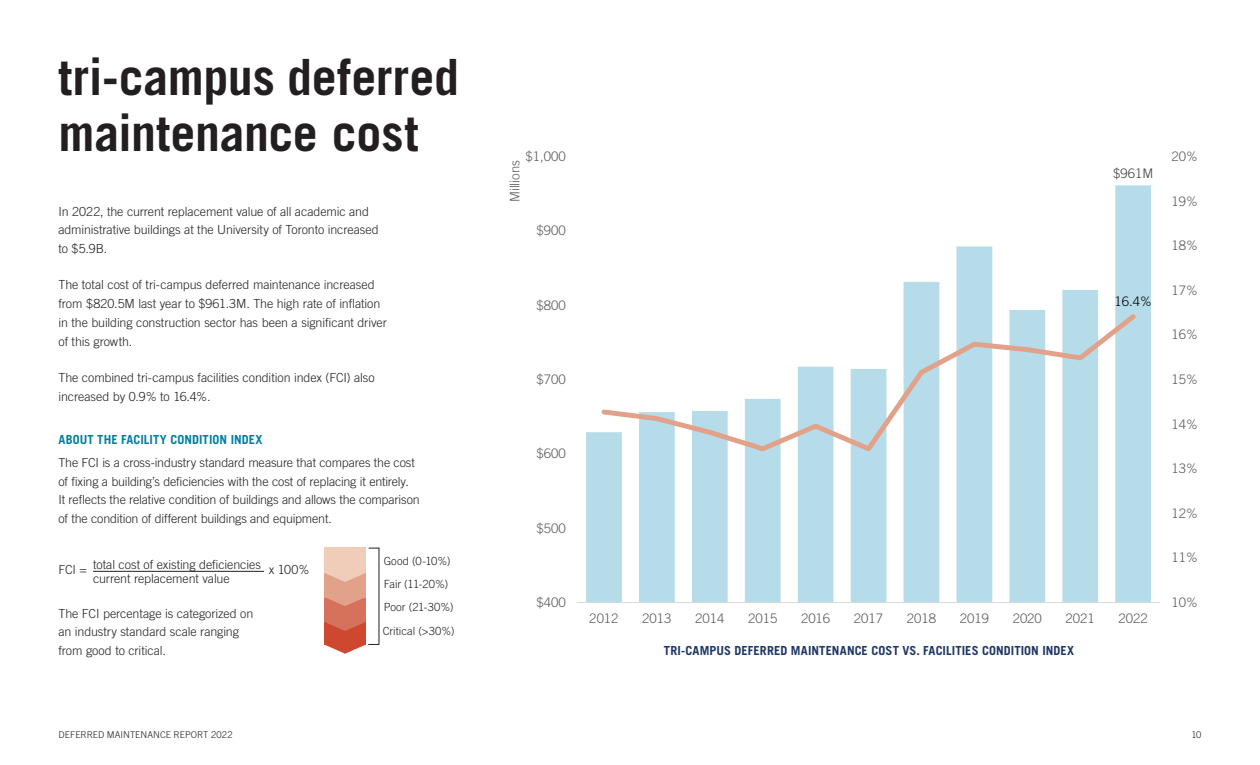
<style>
.page{position:relative;width:1260px;height:765px;background:#fff}
.page>*{position:absolute;margin:0;border:0;box-sizing:border-box;transform-origin:0 0}
.t1{font:700 50px "Trade Gothic LT Std";letter-spacing:-.005em;color:#231f20}
.t2{font:300 13.12px "Trade Gothic LT Std";letter-spacing:.005em;color:#595959}
.t3{font:300 13.12px "Trade Gothic LT Std";color:#404040}
.t4{font:300 13.12px "Trade Gothic LT Std";color:#000}
.t5{font:300 12.5px/18.8px "Trade Gothic LT Std";letter-spacing:-.01em;color:#231f20}
.t6{font:700 12.5px "Trade Gothic LT Std";letter-spacing:.01em;color:#1e3765}
.t7{font:700 12.5px "Trade Gothic LT Std";letter-spacing:.005em;color:#007fa3}
.t8{font:300 11.25px "Trade Gothic LT Std";color:#231f20}
.t9{font:300 9.38px "Trade Gothic LT Std";letter-spacing:.005em;color:#231f20}
</style>
<div class="page">
<hr style="left:93px;top:571px;width:171px;height:1px;background:#231f20">
<div style="left:325px;top:619px;width:41px;height:26px;background:#ce472f"></div>
<div style="left:325px;top:597px;width:41px;height:25px;background:#d6725c"></div>
<svg style="left:325px;top:622px;width:40px;height:9px"></svg>
<div style="left:325px;top:572px;width:41px;height:25px;background:#e2a189"></div>
<svg style="left:325px;top:597px;width:41px;height:9px"></svg>
<div style="left:325px;top:548px;width:41px;height:25px;background:#efcdb9"></div>
<svg style="left:325px;top:573px;width:40px;height:9px"></svg>
<svg style="left:325px;top:644px;width:54px;height:10px"></svg>
<hr style="left:379px;top:548px;width:1px;height:97px;background:#231f20">
<svg style="left:586px;top:185px;width:565px;height:417px"></svg>
<hr style="left:577px;top:602px;width:583px;height:1px;background:#d9d9d9">
<svg style="left:598px;top:310px;width:542px;height:145px"></svg>
<p class="t1" style="left:58px;top:46px;width:402px">tri-campus deferred</p>
<p class="t1" style="left:58px;top:102px;width:362px">maintenance cost</p>
<p class="t5" style="left:58px;top:202px;width:322px">In 2022, the current replacement value of all academic and administrative buildings at the University of Toronto increased</p>
<p class="t5" style="left:58px;top:239px;width:50px">to $5.9B.</p>
<p class="t5" style="left:58px;top:275px;width:318px">The total cost of tri-campus deferred maintenance increased</p>
<p class="t5" style="left:58px;top:294px;width:323px">from $820.5M last year to $961.3M. The high rate of inflation</p>
<p class="t5" style="left:58px;top:313px;width:330px">in the building construction sector has been a significant driver</p>
<p class="t5" style="left:58px;top:332px;width:75px">of this growth.</p>
<p class="t5" style="left:58px;top:368px;width:318px">The combined tri-campus facilities condition index (FCI) also increased by 0.9% to 16.4%.</p>
<p class="t7" style="left:58px;top:432px;width:205px">ABOUT THE FACILITY CONDITION INDEX</p>
<p class="t5" style="left:58px;top:453px;width:358px">The FCI is a cross-industry standard measure that compares the cost of fixing a building’s deficiencies with the cost of replacing it entirely.</p>
<p class="t5" style="left:58px;top:490px;width:363px">It reflects the relative condition of buildings and allows the comparison of the condition of different buildings and equipment.</p>
<p class="t5" style="left:58px;top:560px;width:30px">FCI =</p>
<p class="t5" style="left:93px;top:555px;width:169px">total cost of existing deficiencies</p>
<p class="t5" style="left:93px;top:569px;width:138px">current replacement value</p>
<p class="t5" style="left:269px;top:560px;width:42px">x 100%</p>
<p class="t5" style="left:59px;top:604px;width:196px">The FCI percentage is categorized on an industry standard scale ranging from good to critical.</p>
<p class="t9" style="left:58px;top:730px;width:176px">DEFERRED MAINTENANCE REPORT 2022</p>
<p class="t8" style="left:384px;top:554px;width:68px">Good (0-10%)</p>
<p class="t8" style="left:384px;top:578px;width:66px">Fair (11-20%)</p>
<p class="t8" style="left:384px;top:601px;width:71px">Poor (21-30%)</p>
<p class="t8" style="left:383px;top:624px;width:73px">Critical (&gt;30%)</p>
<p class="t2" style="left:526px;top:148px;width:42px">$1,000</p>
<p class="t2" style="left:507px;top:202px;width:44px;rotate:-90deg">Millions</p>
<p class="t2" style="left:536px;top:223px;width:31px">$900</p>
<p class="t2" style="left:536px;top:297px;width:31px">$800</p>
<p class="t2" style="left:536px;top:371px;width:31px">$700</p>
<p class="t2" style="left:536px;top:446px;width:31px">$600</p>
<p class="t2" style="left:536px;top:520px;width:31px">$500</p>
<p class="t2" style="left:536px;top:595px;width:31px">$400</p>
<p class="t3" style="left:1113px;top:165px;width:42px">$961M</p>
<p class="t4" style="left:1114px;top:294px;width:39px">16.4%</p>
<p class="t2" style="left:589px;top:611px;width:31px">2012</p>
<p class="t2" style="left:642px;top:611px;width:31px">2013</p>
<p class="t2" style="left:695px;top:611px;width:31px">2014</p>
<p class="t2" style="left:748px;top:611px;width:31px">2015</p>
<p class="t2" style="left:801px;top:611px;width:31px">2016</p>
<p class="t2" style="left:854px;top:611px;width:31px">2017</p>
<p class="t2" style="left:907px;top:611px;width:31px">2018</p>
<p class="t2" style="left:960px;top:611px;width:31px">2019</p>
<p class="t2" style="left:1013px;top:611px;width:31px">2020</p>
<p class="t2" style="left:1066px;top:611px;width:31px">2021</p>
<p class="t2" style="left:1119px;top:611px;width:31px">2022</p>
<p class="t6" style="left:664px;top:643px;width:412px">TRI-CAMPUS DEFERRED MAINTENANCE COST VS. FACILITIES CONDITION INDEX</p>
<p class="t2" style="left:1171px;top:149px;width:28px">20%</p>
<p class="t2" style="left:1171px;top:193px;width:28px">19%</p>
<p class="t2" style="left:1171px;top:238px;width:28px">18%</p>
<p class="t2" style="left:1171px;top:282px;width:28px">17%</p>
<p class="t2" style="left:1171px;top:327px;width:28px">16%</p>
<p class="t2" style="left:1171px;top:371px;width:28px">15%</p>
<p class="t2" style="left:1171px;top:416px;width:28px">14%</p>
<p class="t2" style="left:1171px;top:461px;width:28px">13%</p>
<p class="t2" style="left:1171px;top:505px;width:28px">12%</p>
<p class="t2" style="left:1171px;top:550px;width:28px">11%</p>
<p class="t2" style="left:1171px;top:594px;width:28px">10%</p>
<p class="t9" style="left:1191px;top:730px;width:12px">10</p>
</div>
